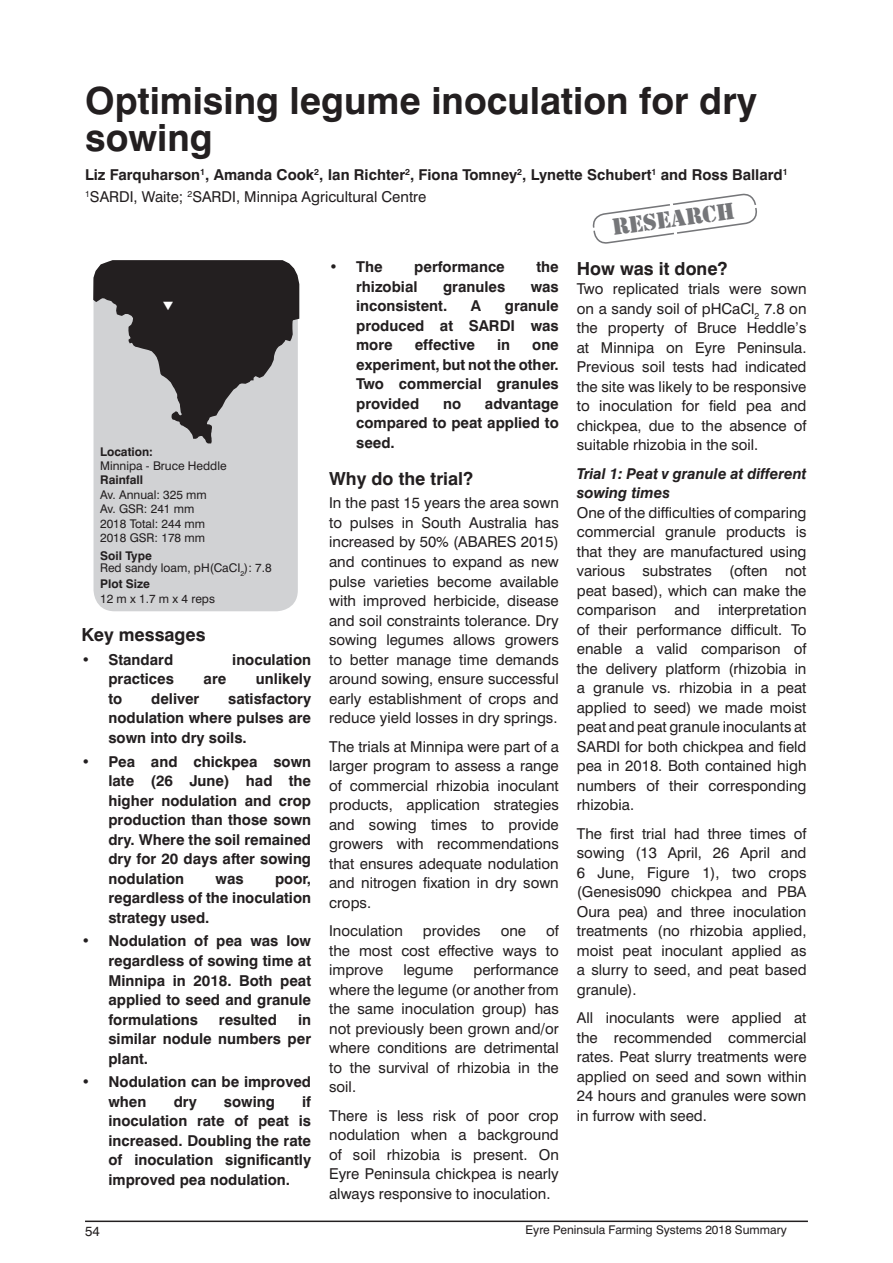
<style>
.page{position:relative;width:893px;height:1263px;background:#fff}
.page>*{position:absolute;margin:0;border:0;box-sizing:border-box;transform-origin:0 0}
.t1{font:700 37.5px/37.5px "Swiss 721 BT";color:#231f20}
.t2{font:21.75px "Stencil Std";color:#757679}
.t3{font:700 18px "Swiss 721 BT";color:#231f20}
.t4{font:15px/19.5px "Swiss 721 BT";color:#231f20;text-align:justify}
.t5{font:700 15px/19.5px "Swiss 721 BT";color:#231f20;text-align:justify}
.t6{font:italic 700 15px/19.5px "Swiss 721 BT";color:#231f20}
.t7{font:13.5px "Swiss 721 BT";color:#231f20}
.t8{font:12px "Swiss 721 BT";color:#231f20}
.t9{font:700 12px "Swiss 721 BT";color:#231f20}
</style>
<div class="page">
<hr style="left:85px;top:1220px;width:723px;height:2px;background:#231f20">
<svg style="left:592px;top:193px;width:165px;height:51px"></svg>
<div style="left:94px;top:260px;width:204px;height:351px;background:#d1d2d4;border-radius:21px"></div>
<svg style="left:93px;top:260px;width:207px;height:184px"></svg>
<p class="t1" style="left:85px;top:81px;width:673px">Optimising legume inoculation for dry sowing</p>
<p class="t5" style="left:85px;top:164px;width:704px">Liz Farquharson<sup>1</sup>, Amanda Cook<sup>2</sup>, Ian Richter<sup>2</sup>, Fiona Tomney<sup>2</sup>, Lynette Schubert<sup>1</sup> and Ross Ballard<sup>1</sup></p>
<p class="t4" style="left:85px;top:187px;width:343px"><sup>1</sup>SARDI, Waite; <sup>2</sup>SARDI, Minnipa Agricultural Centre</p>
<p class="t2" style="left:610px;top:213px;width:125px;rotate:-8deg">RESEARCH</p>
<p class="t9" style="left:100px;top:444px;width:54px">Location:</p>
<p class="t8" style="left:100px;top:458px;width:128px">Minnipa - Bruce Heddle</p>
<p class="t9" style="left:100px;top:473px;width:44px">Rainfall</p>
<p class="t8" style="left:100px;top:487px;width:108px">Av. Annual: 325 mm</p>
<p class="t8" style="left:100px;top:502px;width:96px">Av. GSR: 241 mm</p>
<p class="t8" style="left:100px;top:516px;width:107px">2018 Total: 244 mm</p>
<p class="t8" style="left:100px;top:530px;width:107px">2018 GSR: 178 mm</p>
<p class="t9" style="left:100px;top:548px;width:53px">Soil Type</p>
<p class="t8" style="left:100px;top:560px;width:173px">Red sandy loam, pH(CaCI<sub>2</sub>): 7.8</p>
<p class="t9" style="left:100px;top:577px;width:52px">Plot Size</p>
<p class="t8" style="left:100px;top:591px;width:116px">12 m x 1.7 m x 4 reps</p>
<p class="t3" style="left:81px;top:624px;width:126px">Key messages</p>
<p class="t5" style="left:81px;top:650px;width:93px">• Standard</p>
<p class="t5" style="left:232px;top:650px;width:80px">inoculation</p>
<p class="t5" style="left:108px;top:669px;width:67px">practices</p>
<p class="t5" style="left:204px;top:669px;width:24px">are</p>
<p class="t5" style="left:256px;top:669px;width:57px">unlikely</p>
<p class="t5" style="left:108px;top:689px;width:15px">to</p>
<p class="t5" style="left:151px;top:689px;width:50px">deliver</p>
<p class="t5" style="left:108px;top:689px;width:204px;text-indent:120px">satisfactory nodulation where pulses are sown into dry soils.</p>
<p class="t5" style="left:108px;top:751px;width:204px;text-indent:-27px">• Pea and chickpea sown late (26 June) had the higher nodulation and crop production than those sown dry. Where the soil remained dry for 20 days after sowing nodulation</p>
<p class="t5" style="left:108px;top:868px;width:204px;text-indent:167px">poor, regardless of the inoculation strategy used.</p>
<p class="t5" style="left:108px;top:931px;width:204px;text-indent:-27px">• Nodulation of pea was low regardless of sowing time at Minnipa in 2018. Both peat applied to seed and granule formulations</p>
<p class="t5" style="left:216px;top:868px;width:30px">was</p>
<p class="t5" style="left:108px;top:1009px;width:204px;text-indent:190px">in similar nodule numbers per plant.</p>
<p class="t5" style="left:108px;top:1072px;width:204px;text-indent:-27px">• Nodulation can be improved when</p>
<p class="t5" style="left:219px;top:1009px;width:60px">resulted</p>
<p class="t5" style="left:108px;top:1091px;width:204px;text-indent:194px">if inoculation rate of peat is increased. Doubling the rate of inoculation significantly improved pea nodulation.</p>
<p class="t5" style="left:174px;top:1091px;width:25px">dry</p>
<p class="t5" style="left:224px;top:1091px;width:52px">sowing</p>
<p class="t5" style="left:329px;top:257px;width:55px">• The</p>
<p class="t5" style="left:414px;top:257px;width:92px">performance</p>
<p class="t5" style="left:536px;top:257px;width:24px">the</p>
<p class="t5" style="left:356px;top:276px;width:63px">rhizobial</p>
<p class="t5" style="left:443px;top:276px;width:64px">granules</p>
<p class="t5" style="left:531px;top:276px;width:30px">was</p>
<p class="t5" style="left:356px;top:296px;width:93px">inconsistent.</p>
<p class="t5" style="left:471px;top:296px;width:12px">A</p>
<p class="t5" style="left:356px;top:296px;width:204px;text-indent:149px">granule produced at SARDI was more</p>
<p class="t5" style="left:415px;top:335px;width:62px">effective</p>
<p class="t5" style="left:497px;top:335px;width:15px">in</p>
<p class="t5" style="left:356px;top:335px;width:204px;text-indent:176px">one experiment, but not the other.<br>Two commercial granules provided</p>
<p class="t5" style="left:356px;top:393px;width:204px;text-indent:129px">advantage compared to peat applied to seed.</p>
<p class="t3" style="left:329px;top:467px;width:146px">Why do the trial?</p>
<p class="t4" style="left:329px;top:493px;width:231px">In the past 15 years the area sown to pulses in South Australia has increased by 50% (ABARES 2015) and continues to expand as new pulse varieties become available with improved herbicide, disease and soil constraints tolerance. Dry sowing legumes allows growers to better manage time demands around sowing, ensure successful early establishment of crops and reduce yield losses in dry springs.</p>
<p class="t4" style="left:329px;top:736px;width:231px">The trials at Minnipa were part of a larger program to assess a range of commercial rhizobia inoculant products, application strategies and sowing times to provide growers with recommendations that ensures adequate nodulation and nitrogen fixation in dry sown crops.</p>
<p class="t4" style="left:329px;top:921px;width:75px">Inoculation</p>
<p class="t4" style="left:423px;top:921px;width:59px">provides</p>
<p class="t4" style="left:501px;top:921px;width:27px">one</p>
<p class="t5" style="left:443px;top:393px;width:20px">no</p>
<p class="t4" style="left:329px;top:921px;width:231px;text-indent:217px">of the most cost effective ways to improve</p>
<p class="t4" style="left:329px;top:960px;width:231px;text-indent:144px">performance where the legume (or another from the same inoculation group) has not previously been grown and/or where conditions are detrimental to the survival of rhizobia in the soil.</p>
<p class="t4" style="left:329px;top:1105px;width:231px">There is less risk of poor crop nodulation when a background of soil rhizobia is present. On Eyre Peninsula chickpea is nearly always responsive to inoculation.</p>
<p class="t4" style="left:403px;top:960px;width:52px">legume</p>
<p class="t3" style="left:577px;top:257px;width:152px">How was it done?</p>
<p class="t4" style="left:577px;top:279px;width:231px">Two replicated trials were sown on a sandy soil of pHCaCl<sub>2</sub> 7.8 on the property of Bruce Heddle’s at Minnipa on Eyre Peninsula.<br>Previous soil tests had indicated the site was likely to be responsive to inoculation for field pea and chickpea, due to the absence of suitable rhizobia in the soil.</p>
<p class="t6" style="left:577px;top:463px;width:231px">Trial 1: Peat v granule at different sowing times</p>
<p class="t4" style="left:577px;top:502px;width:231px">One of the difficulties of comparing commercial granule products is that they are manufactured using various substrates (often not peat based), which can make the comparison and interpretation of their performance difficult. To enable a valid comparison of the delivery platform (rhizobia in a granule vs. rhizobia in a peat applied to seed) we made moist peat and peat granule inoculants at SARDI for both chickpea and field pea in 2018. Both contained high numbers of their corresponding rhizobia.</p>
<p class="t4" style="left:577px;top:823px;width:231px">The first trial had three times of sowing (13 April, 26 April and 6 June, Figure 1), two crops (Genesis090 chickpea and PBA Oura pea) and three inoculation treatments (no rhizobia applied, moist peat inoculant applied as a slurry to seed, and peat based granule).</p>
<p class="t4" style="left:577px;top:1008px;width:231px">All inoculants were applied at the recommended commercial rates. Peat slurry treatments were applied on seed and sown within 24 hours and granules were sown in furrow with seed.</p>
<p class="t7" style="left:85px;top:1223px;width:16px">54</p>
<p class="t8" style="left:526px;top:1222px;width:263px">Eyre Peninsula Farming Systems 2018 Summary</p>
</div>
